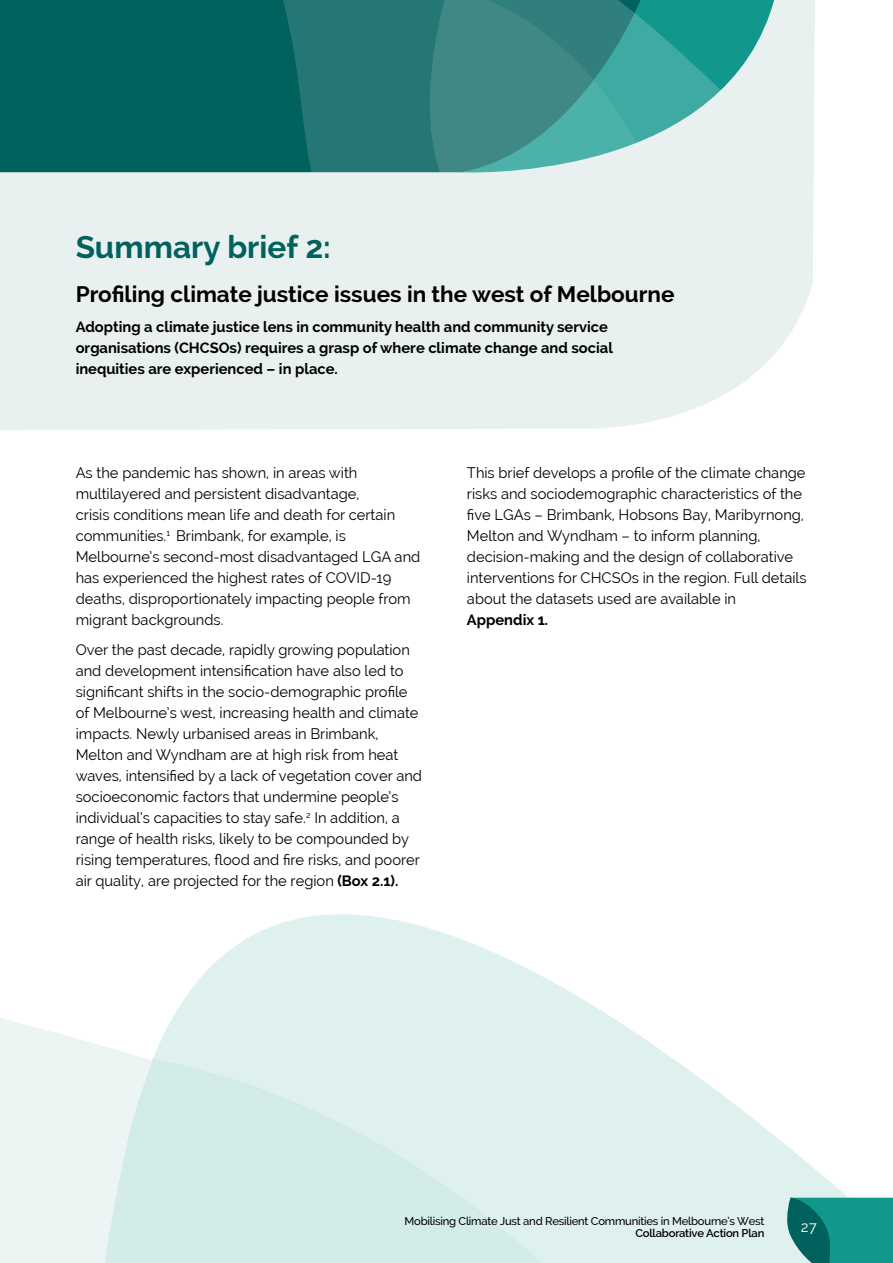
<style>
.page{position:relative;width:893px;height:1263px;background:#fff}
.page>*{position:absolute;margin:0;border:0;box-sizing:border-box;transform-origin:0 0}
.Summary_heading{font:700 31.5px "Raleway";color:#00615d}
.Middle_Heading{font:700 22.5px "Raleway";color:#000}
.TEXT{font:15px/21px "Raleway";color:#000}
.TEXT-2{font:700 15px/21px "Raleway";color:#000}
.TEXT-3{font:15px "Raleway";color:#fff}
.t1{font:500 11.25px "Raleway";letter-spacing:-.02em;color:#000}
.t2{font:600 11.25px "Raleway";letter-spacing:-.02em;color:#000}
.s1{font-weight:700}
</style>
<div class="page">
<svg style="left:0;top:1018px;width:152px;height:245px;fill:#edf5f4"></svg>
<svg style="left:152px;top:914px;width:696px;height:349px;fill:#dff1ef"></svg>
<div style="left:0;top:0;width:815px;height:430px;background:#e9f1f0"></div>
<div style="left:0;top:0;width:266px;height:172px;background:#00615d"></div>
<svg style="left:266px;top:0;width:182px;height:182px;fill:#257774"></svg>
<svg style="left:448px;top:0;width:326px;height:182px"></svg>
<svg style="left:785px;top:1197px;width:108px;height:66px"></svg>
<p class="Summary_heading" style="left:76px;top:228px;width:257px">Summary brief 2:</p>
<p class="Middle_Heading" style="left:76px;top:281px;width:600px">Profiling climate justice issues in the west of Melbourne</p>
<p class="TEXT-2" style="left:76px;top:316px;width:539px">Adopting a climate justice lens in community health and community service organisations (CHCSOs) requires a grasp of where climate change and social inequities are experienced – in place.</p>
<p class="TEXT" style="left:76px;top:462px;width:346px">As the pandemic has shown, in areas with multilayered and persistent disadvantage,<br>crisis conditions mean life and death for certain communities.<sup>1</sup> Brimbank, for example, is Melbourne’s second-most disadvantaged LGA and has experienced the highest rates of COVID-19 deaths, disproportionately impacting people from migrant backgrounds.</p>
<p class="TEXT" style="left:76px;top:639px;width:348px">Over the past decade, rapidly growing population and development intensification have also led to significant shifts in the socio-demographic profile of Melbourne’s west, increasing health and climate impacts. Newly urbanised areas in Brimbank, Melton and Wyndham are at high risk from heat waves, intensified by a lack of vegetation cover and socioeconomic factors that undermine people’s individual’s capacities to stay safe.<sup>2</sup> In addition, a range of health risks, likely to be compounded by rising temperatures, flood and fire risks, and poorer air quality, are projected for the region <span class="s1">(Box 2.1).</span></p>
<p class="TEXT" style="left:467px;top:462px;width:341px">This brief develops a profile of the climate change risks and sociodemographic characteristics of the five LGAs – Brimbank, Hobsons Bay, Maribyrnong, Melton and Wyndham – to inform planning, decision-making and the design of collaborative interventions for CHCSOs in the region. Full details about the datasets used are available in <span class="s1">Appendix 1.</span></p>
<p class="t1" style="left:405px;top:1214px;width:361px">Mobilising Climate Just and Resilient Communities in Melbourne’s West</p>
<p class="t2" style="left:636px;top:1226px;width:130px">Collaborative Action Plan</p>
<p class="TEXT-3" style="left:801px;top:1218px;width:17px">27</p>
</div>
